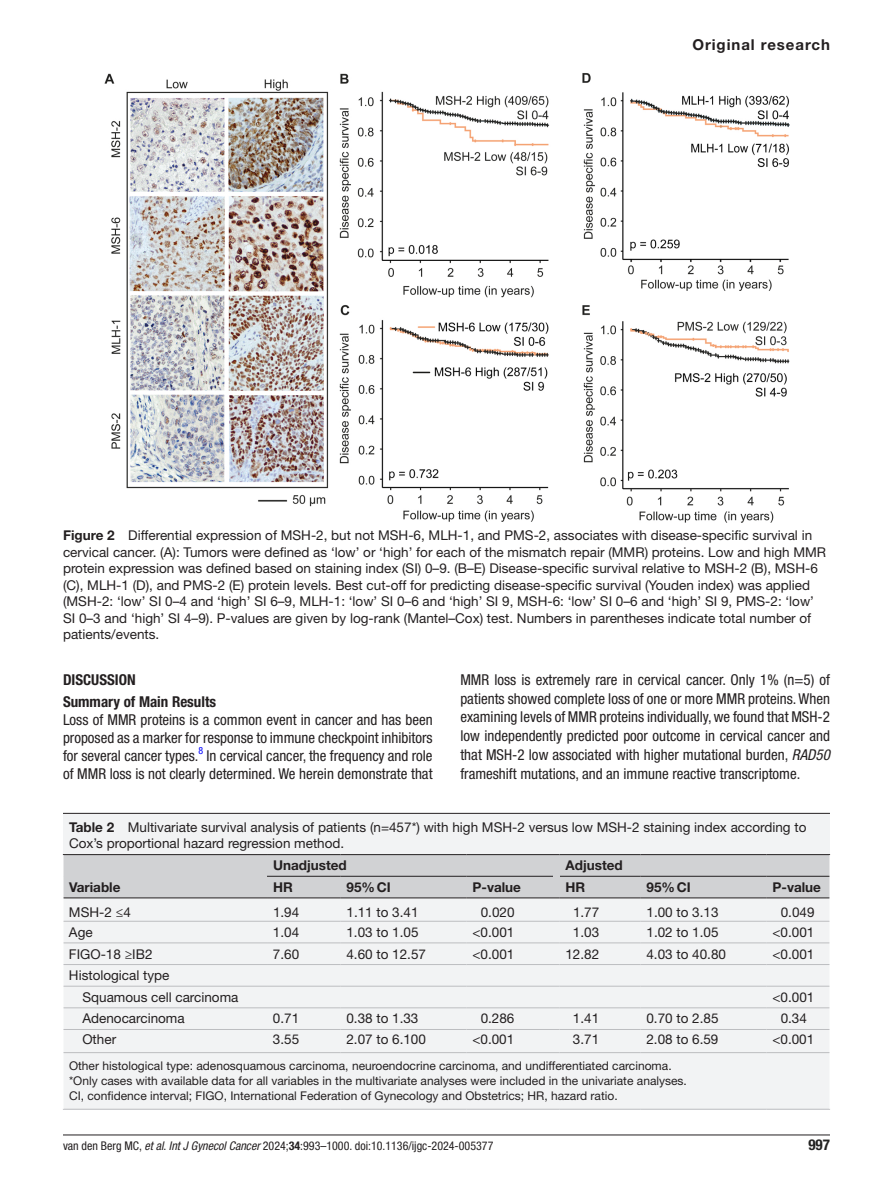
<style>
.page{position:relative;width:893px;height:1191px;background:#fff}
.page>*{position:absolute;margin:0;border:0;box-sizing:border-box;transform-origin:0 0}
.t1{font:condensed 15px/18.9px "Helvetica Neue LT Std";color:#231f20;text-align:justify}
.t2{font:700 condensed 15px/22.5px "Helvetica Neue LT Std";color:#231f20}
.t3{font:700 15px "Helvetica Neue LT Std";letter-spacing:.065em;color:#231f20}
.t4{font:700 condensed 15px "Helvetica Neue LT Std";color:#222221}
.t5{font:13.5px/16.5px "Helvetica Neue LT Std";color:#231f20}
.t6{font:700 13.5px "Helvetica Neue LT Std";color:#231f20}
.t7{font:12px/15px "Helvetica Neue LT Std";color:#231f20}
.t8{font:condensed 12px "Helvetica Neue LT Std";color:#231f20}
.t9{font:condensed 9.9px "Helvetica Neue LT Std";color:#00f}
.s1{font-weight:700}
.s2{font-style:italic}
</style>
<div class="page">
<hr style="left:63px;top:1134px;width:767px;height:1px;background:#231f20">
<img style="left:104px;top:73px;width:685px;height:449px">
<div style="left:63px;top:814px;width:767px;height:295px;background:#f2f3f4"></div>
<hr style="left:63px;top:813px;width:767px;height:1px;background:#231f20">
<hr style="left:267px;top:1052px;width:73px;height:1px;background:#bcbdc0">
<hr style="left:340px;top:1052px;width:126px;height:1px;background:#bcbdc0">
<hr style="left:466px;top:1052px;width:94px;height:1px;background:#bcbdc0">
<hr style="left:560px;top:1052px;width:80px;height:1px;background:#bcbdc0">
<hr style="left:640px;top:1052px;width:126px;height:1px;background:#bcbdc0">
<hr style="left:63px;top:1052px;width:204px;height:1px;background:#bcbdc0">
<hr style="left:766px;top:1052px;width:64px;height:1px;background:#bcbdc0">
<hr style="left:63px;top:1109px;width:204px;height:1px;background:#bcbdc0">
<hr style="left:267px;top:1109px;width:73px;height:1px;background:#bcbdc0">
<hr style="left:340px;top:1109px;width:126px;height:1px;background:#bcbdc0">
<hr style="left:466px;top:1109px;width:94px;height:1px;background:#bcbdc0">
<hr style="left:560px;top:1109px;width:80px;height:1px;background:#bcbdc0">
<hr style="left:640px;top:1109px;width:126px;height:1px;background:#bcbdc0">
<hr style="left:766px;top:1109px;width:64px;height:1px;background:#bcbdc0">
<hr style="left:63px;top:1052px;width:1px;height:57px;background:#fff">
<svg style="left:63px;top:854px;width:768px;height:176px"></svg>
<p class="t3" style="left:692px;top:35px;width:139px">Original research</p>
<p class="t5" style="left:63px;top:527px;width:765px"><span class="s1">Figure 2</span> Differential expression of MSH-2, but not MSH-6, MLH-1, and PMS-2, associates with disease-specific survival in cervical cancer. (A): Tumors were defined as ‘low’ or ‘high’ for each of the mismatch repair (MMR) proteins. Low and high MMR protein expression was defined based on staining index (SI) 0–9. (B–E) Disease-specific survival relative to MSH-2 (B), MSH-6 (C), MLH-1 (D), and PMS-2 (E) protein levels. Best cut-off for predicting disease-specific survival (Youden index) was applied (MSH-2: ‘low’ SI 0–4 and ‘high’ SI 6–9, MLH-1: ‘low’ SI 0–6 and ‘high’ SI 9, MSH-6: ‘low’ SI 0–6 and ‘high’ SI 9, PMS-2: ‘low’ SI 0–3 and ‘high’ SI 4–9). P-values are given by log-rank (Mantel–Cox) test. Numbers in parentheses indicate total number of patients/events.</p>
<p class="t2" style="left:63px;top:668px;width:155px">DISCUSSION<br>Summary of Main Results</p>
<p class="t1" style="left:63px;top:710px;width:371px;line-height:18px">Loss of MMR proteins is a common event in cancer and has been proposed as a marker for response to immune checkpoint inhibitors for several cancer types.</p>
<p class="t9" style="left:198px;top:745px;width:6px">8</p>
<p class="t1" style="left:63px;top:746px;width:371px;line-height:18px;text-align:right">In cervical cancer, the frequency and role<br>of MMR loss is not clearly determined. We herein demonstrate that</p>
<p class="t1" style="left:460px;top:670px;width:371px">MMR loss is extremely rare in cervical cancer. Only 1% (n=5) of patients showed complete loss of one or more MMR proteins. When examining levels of MMR proteins individually, we found that MSH-2 low independently predicted poor outcome in cervical cancer and that MSH-2 low associated with higher mutational burden, <span class="s2">RAD50 </span>frameshift mutations, and an immune reactive transcriptome.</p>
<p class="t5" style="left:69px;top:818px;width:739px"><span class="s1">Table 2</span> Multivariate survival analysis of patients (n=457*) with high MSH-2 versus low MSH-2 staining index according to<br>Cox’s proportional hazard regression method.</p>
<p class="t6" style="left:69px;top:878px;width:53px">Variable</p>
<p class="t6" style="left:273px;top:857px;width:75px">Unadjusted</p>
<p class="t6" style="left:566px;top:857px;width:59px">Adjusted</p>
<p class="t6" style="left:273px;top:878px;width:21px">HR</p>
<p class="t6" style="left:346px;top:878px;width:46px">95%CI</p>
<p class="t6" style="left:472px;top:878px;width:50px">P-value</p>
<p class="t6" style="left:565px;top:878px;width:21px">HR</p>
<p class="t6" style="left:646px;top:878px;width:46px">95%CI</p>
<p class="t6" style="left:772px;top:878px;width:50px">P-value</p>
<p class="t5" style="left:69px;top:903px;width:63px">MSH-2 ≤4</p>
<p class="t5" style="left:273px;top:903px;width:28px">1.94</p>
<p class="t5" style="left:346px;top:903px;width:74px">1.11 to 3.41</p>
<p class="t5" style="left:481px;top:903px;width:35px">0.020</p>
<p class="t5" style="left:573px;top:903px;width:28px">1.77</p>
<p class="t5" style="left:646px;top:903px;width:74px">1.00 to 3.13</p>
<p class="t5" style="left:781px;top:903px;width:35px">0.049</p>
<p class="t5" style="left:69px;top:923px;width:25px">Age</p>
<p class="t5" style="left:273px;top:923px;width:28px">1.04</p>
<p class="t5" style="left:346px;top:923px;width:74px">1.03 to 1.05</p>
<p class="t5" style="left:472px;top:923px;width:43px">&lt;0.001</p>
<p class="t5" style="left:573px;top:923px;width:28px">1.03</p>
<p class="t5" style="left:646px;top:923px;width:74px">1.02 to 1.05</p>
<p class="t5" style="left:772px;top:923px;width:43px">&lt;0.001</p>
<p class="t5" style="left:69px;top:945px;width:85px">FIGO-18 ≥IB2</p>
<p class="t5" style="left:273px;top:945px;width:28px">7.60</p>
<p class="t5" style="left:346px;top:945px;width:81px">4.60 to 12.57</p>
<p class="t5" style="left:472px;top:945px;width:43px">&lt;0.001</p>
<p class="t5" style="left:565px;top:945px;width:35px">12.82</p>
<p class="t5" style="left:646px;top:945px;width:81px">4.03 to 40.80</p>
<p class="t5" style="left:772px;top:945px;width:43px">&lt;0.001</p>
<p class="t5" style="left:82px;top:964px;width:158px;line-height:21.6px;text-indent:-14px">Histological type<br>Squamous cell carcinoma</p>
<p class="t5" style="left:772px;top:988px;width:43px">&lt;0.001</p>
<p class="t5" style="left:82px;top:1010px;width:104px">Adenocarcinoma</p>
<p class="t5" style="left:273px;top:1010px;width:28px">0.71</p>
<p class="t5" style="left:346px;top:1010px;width:74px">0.38 to 1.33</p>
<p class="t5" style="left:481px;top:1010px;width:35px">0.286</p>
<p class="t5" style="left:573px;top:1010px;width:28px">1.41</p>
<p class="t5" style="left:646px;top:1010px;width:74px">0.70 to 2.85</p>
<p class="t5" style="left:781px;top:1010px;width:28px">0.34</p>
<p class="t5" style="left:82px;top:1030px;width:35px">Other</p>
<p class="t5" style="left:273px;top:1030px;width:28px">3.55</p>
<p class="t5" style="left:346px;top:1030px;width:81px">2.07 to 6.100</p>
<p class="t5" style="left:472px;top:1030px;width:43px">&lt;0.001</p>
<p class="t5" style="left:573px;top:1030px;width:28px">3.71</p>
<p class="t5" style="left:646px;top:1030px;width:74px">2.08 to 6.59</p>
<p class="t5" style="left:772px;top:1030px;width:43px">&lt;0.001</p>
<p class="t7" style="left:69px;top:1058px;width:619px">Other histological type: adenosquamous carcinoma, neuroendocrine carcinoma, and undifferentiated carcinoma. *Only cases with available data for all variables in the multivariate analyses were included in the univariate analyses.<br>CI, confidence interval; FIGO, International Federation of Gynecology and Obstetrics; HR, hazard ratio.</p>
<p class="t8" style="left:63px;top:1138px;width:432px">van den Berg MC, <span class="s2">et al</span>. <span class="s2">Int J Gynecol Cancer</span> 2024;<span class="s1">34</span>:993–1000. doi:10.1136/ijgc-2024-005377</p>
<p class="t4" style="left:808px;top:1135px;width:23px">997</p>
</div>
